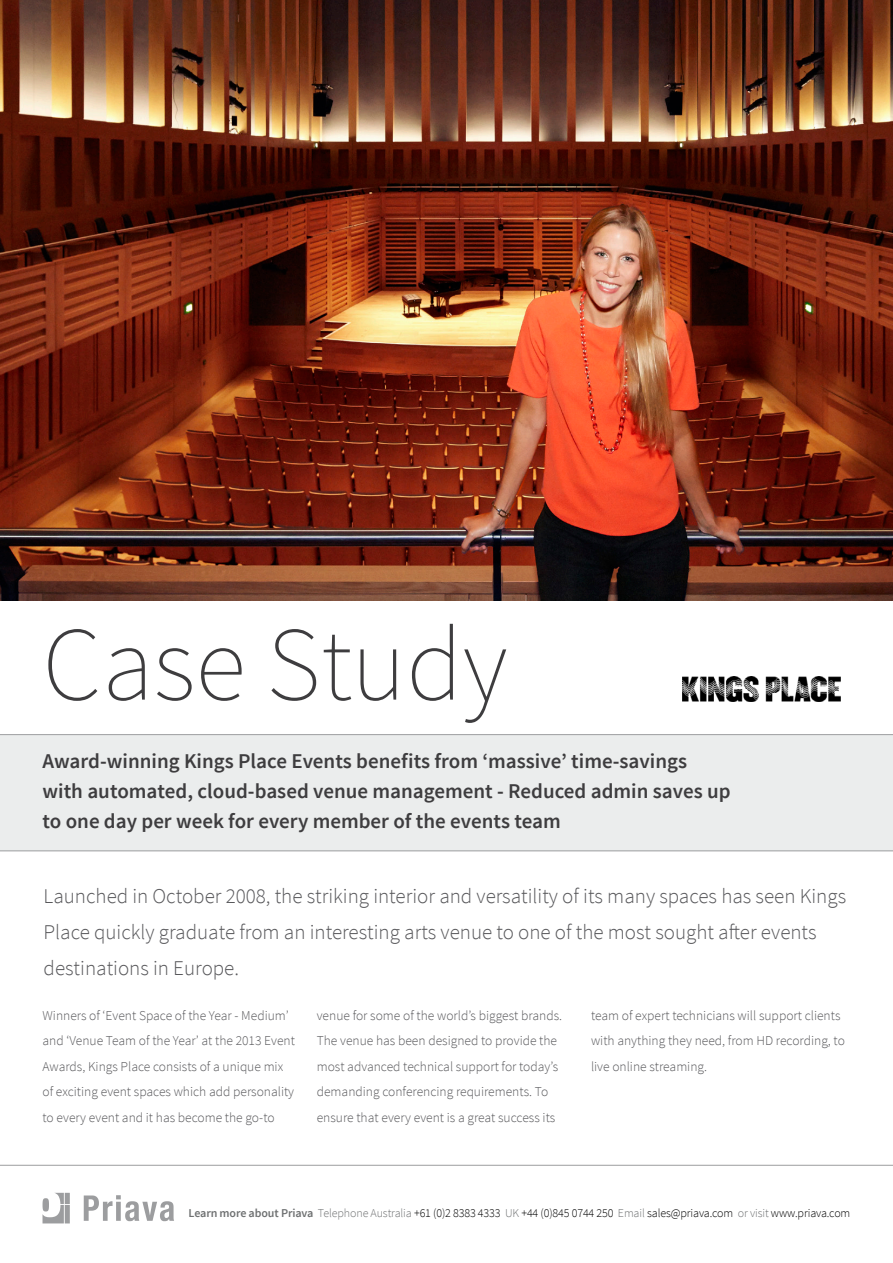
<style>
.page{position:relative;width:893px;height:1263px;background:#fff}
.page>*{position:absolute;margin:0;border:0;box-sizing:border-box;transform-origin:0 0}
.t1{font:200 105px "Source Sans Pro";color:#3e3d3f}
.t2{font:300 21px/36px "Source Sans Pro";color:#57575a}
.t3{font:600 21px/30px "Source Sans Pro";color:#3e3d3f}
.t4{font:300 13.5px/25.5px "Source Sans Pro";color:#57575a}
.t5{font:300 12px "Source Sans Pro";letter-spacing:-.01em;color:#000}
.s1{font-weight:600;color:#6f7172}
.s2{color:#6f7172}
</style>
<div class="page">
<div style="left:0;top:735px;width:893px;height:115px;background:#ebeded"></div>
<hr style="left:0;top:734px;width:893px;height:1px;background:#9c9d9f">
<hr style="left:0;top:1165px;width:893px;height:1px;background:#9c9d9f">
<hr style="left:0;top:850px;width:893px;height:1px;background:#9c9d9f">
<img style="left:0;top:0;width:893px;height:601px">
<svg style="left:43px;top:1193px;width:27px;height:30px"></svg>
<svg style="left:84px;top:1195px;width:90px;height:26px"></svg>
<img style="left:682px;top:677px;width:159px;height:25px">
<p class="t1" style="left:43px;top:601px;width:466px">Case Study</p>
<p class="t3" style="left:43px;top:747px;width:646px">Award-winning Kings Place Events benefits from ‘massive’ time-savings</p>
<p class="t3" style="left:43px;top:777px;width:690px">with automated, cloud-based venue management - Reduced admin saves up to one day per week for every member of the events team</p>
<p class="t2" style="left:44px;top:878px;width:804px">Launched in October 2008, the striking interior and versatility of its many spaces has seen Kings<br>Place quickly graduate from an interesting arts venue to one of the most sought after events destinations in Europe.</p>
<p class="t4" style="left:43px;top:1002px;width:254px">Winners of ‘Event Space of the Year - Medium’ and ‘Venue Team of the Year’ at the 2013 Event Awards, Kings Place consists of a unique mix of exciting event spaces which add personality to every event and it has become the go-to</p>
<p class="t4" style="left:317px;top:1002px;width:247px">venue for some of the world’s biggest brands.<br>The venue has been designed to provide the most advanced technical support for today’s demanding conferencing requirements. To ensure that every event is a great success its</p>
<p class="t4" style="left:591px;top:1002px;width:255px">team of expert technicians will support clients with anything they need, from HD recording, to live online streaming.</p>
<p class="t5" style="left:189px;top:1205px;width:663px"><span class="s1">Learn more about Priava</span> <span class="s2">Telephone Australia</span> +61 (0)2 8383 4333 <span class="s2">UK</span> +44 (0)845 0744 250 <span class="s2">Email</span> sales@priava.com <span class="s2">or visit</span> www.priava.com</p>
</div>
